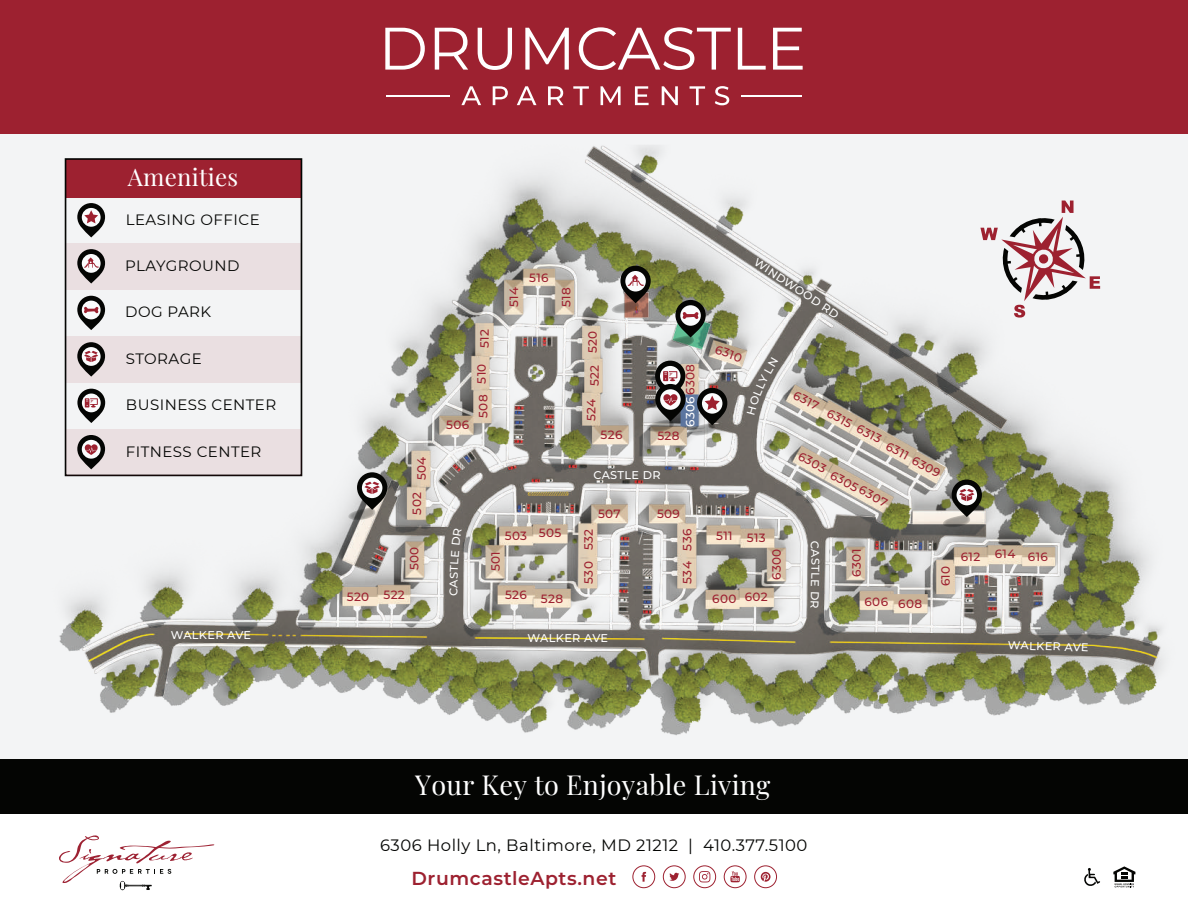
<style>
.page{position:relative;width:1188px;height:918px;background:#fff}
.page>*{position:absolute;margin:0;border:0;box-sizing:border-box;transform-origin:0 0}
.t1{font:27px "Playfair Display";letter-spacing:.01em;color:#fff}
.t2{font:24px "Playfair Display";letter-spacing:.01em;color:#fff}
.t3{font:600 18.9px "Montserrat";letter-spacing:.03em;color:#9d2130}
.t4{font:16.5px "Montserrat";letter-spacing:.03em;color:#040503}
.t5{font:15px "Montserrat";letter-spacing:.03em;color:#040503}
.t6{font:500 12px "Montserrat";letter-spacing:.03em;color:#9d2130}
.t7{font:500 12px "Montserrat";letter-spacing:.03em;color:#fff}
.t8{font:500 11.25px "Montserrat";letter-spacing:.025em;color:#fff}
.s1{color:#9d2130}
</style>
<div class="page">
<div style="left:0;top:0;width:1188px;height:133px;background:#9d2130"></div>
<div style="left:0;top:759px;width:1188px;height:55px;background:#040503"></div>
<svg style="left:1113px;top:866px;width:22px;height:22px"></svg>
<svg style="left:1084px;top:868px;width:16px;height:18px"></svg>
<svg style="left:59px;top:835px;width:155px;height:56px"></svg>
<div style="left:632px;top:865px;width:23px;height:23px;border:1px solid #9d2130;border-radius:50%"></div>
<svg style="left:642px;top:872px;width:4px;height:10px"></svg>
<div style="left:663px;top:865px;width:23px;height:23px;border:1px solid #9d2130;border-radius:50%"></div>
<svg style="left:669px;top:873px;width:10px;height:8px"></svg>
<svg style="left:761px;top:872px;width:10px;height:10px"></svg>
<div style="left:754px;top:865px;width:23px;height:23px;border:1px solid #9d2130;border-radius:50%"></div>
<div style="left:693px;top:865px;width:23px;height:23px;border:1px solid #9d2130;border-radius:50%"></div>
<svg style="left:699px;top:871px;width:11px;height:11px"></svg>
<div style="left:724px;top:865px;width:23px;height:23px;border:1px solid #9d2130;border-radius:50%"></div>
<svg style="left:730px;top:871px;width:10px;height:11px"></svg>
<img style="left:0;top:145px;width:1188px;height:614px">
<svg style="left:357px;top:472px;width:30px;height:38px"></svg>
<div style="left:362px;top:478px;width:20px;height:20px;background:#fbfcfd;border-radius:50%"></div>
<svg style="left:364px;top:482px;width:16px;height:12px"></svg>
<svg style="left:348px;top:507px;width:28px;height:13px"></svg>
<svg style="left:952px;top:480px;width:30px;height:37px"></svg>
<div style="left:957px;top:485px;width:20px;height:20px;background:#fbfcfd;border-radius:50%"></div>
<svg style="left:959px;top:489px;width:15px;height:12px"></svg>
<svg style="left:943px;top:514px;width:27px;height:13px"></svg>
<svg style="left:980px;top:201px;width:120px;height:117px"></svg>
<svg style="left:620px;top:266px;width:31px;height:37px"></svg>
<svg style="left:625px;top:271px;width:21px;height:21px"></svg>
<svg style="left:628px;top:275px;width:16px;height:11px"></svg>
<svg style="left:612px;top:300px;width:27px;height:13px"></svg>
<svg style="left:667px;top:335px;width:27px;height:13px"></svg>
<svg style="left:675px;top:300px;width:31px;height:37px"></svg>
<div style="left:680px;top:305px;width:21px;height:21px;background:#fbfcfd;border-radius:50%"></div>
<svg style="left:682px;top:312px;width:17px;height:7px"></svg>
<svg style="left:385px;top:28px;width:40px;height:42px"></svg>
<svg style="left:435px;top:28px;width:33px;height:42px"></svg>
<svg style="left:478px;top:28px;width:34px;height:42px"></svg>
<svg style="left:525px;top:28px;width:44px;height:42px"></svg>
<svg style="left:579px;top:27px;width:152px;height:43px"></svg>
<svg style="left:738px;top:28px;width:28px;height:42px"></svg>
<svg style="left:773px;top:28px;width:30px;height:42px"></svg>
<svg style="left:461px;top:86px;width:20px;height:19px"></svg>
<svg style="left:493px;top:86px;width:15px;height:19px"></svg>
<svg style="left:517px;top:86px;width:19px;height:19px"></svg>
<svg style="left:548px;top:86px;width:16px;height:19px"></svg>
<svg style="left:573px;top:86px;width:16px;height:19px"></svg>
<svg style="left:601px;top:86px;width:20px;height:19px"></svg>
<svg style="left:635px;top:86px;width:14px;height:19px"></svg>
<svg style="left:662px;top:86px;width:16px;height:19px"></svg>
<svg style="left:690px;top:86px;width:15px;height:19px"></svg>
<svg style="left:715px;top:86px;width:14px;height:19px"></svg>
<hr style="left:386px;top:96px;width:63px;height:1px;background:#fff">
<hr style="left:741px;top:96px;width:61px;height:1px;background:#fff">
<svg style="left:655px;top:361px;width:30px;height:37px"></svg>
<svg style="left:660px;top:366px;width:21px;height:20px"></svg>
<svg style="left:663px;top:371px;width:14px;height:10px"></svg>
<div style="left:66px;top:336px;width:235px;height:46px;background:#eadfe1"></div>
<div style="left:66px;top:243px;width:236px;height:47px;background:#eadfe1"></div>
<div style="left:65px;top:159px;width:236px;height:38px;background:#9d2130"></div>
<div style="left:65px;top:158px;width:237px;height:318px;border:2px solid #040503"></div>
<svg style="left:77px;top:203px;width:28px;height:34px"></svg>
<svg style="left:82px;top:208px;width:19px;height:19px"></svg>
<svg style="left:84px;top:210px;width:14px;height:13px"></svg>
<svg style="left:77px;top:342px;width:28px;height:35px"></svg>
<svg style="left:82px;top:347px;width:19px;height:19px"></svg>
<svg style="left:84px;top:351px;width:14px;height:11px"></svg>
<svg style="left:77px;top:249px;width:28px;height:35px"></svg>
<svg style="left:82px;top:254px;width:19px;height:19px"></svg>
<svg style="left:84px;top:257px;width:15px;height:11px"></svg>
<svg style="left:77px;top:296px;width:28px;height:34px"></svg>
<div style="left:82px;top:301px;width:19px;height:18px;background:#fbfcfd;border-radius:50%"></div>
<svg style="left:84px;top:307px;width:15px;height:7px"></svg>
<div style="left:66px;top:429px;width:236px;height:46px;background:#eadfe1"></div>
<svg style="left:77px;top:435px;width:28px;height:34px"></svg>
<svg style="left:82px;top:440px;width:19px;height:19px"></svg>
<svg style="left:85px;top:444px;width:13px;height:11px"></svg>
<svg style="left:77px;top:389px;width:28px;height:34px"></svg>
<svg style="left:82px;top:394px;width:19px;height:18px"></svg>
<svg style="left:85px;top:398px;width:13px;height:10px"></svg>
<svg style="left:646px;top:419px;width:28px;height:13px"></svg>
<svg style="left:655px;top:384px;width:31px;height:37px"></svg>
<svg style="left:660px;top:389px;width:21px;height:21px"></svg>
<svg style="left:646px;top:394px;width:31px;height:14px"></svg>
<svg style="left:697px;top:388px;width:30px;height:37px"></svg>
<div style="left:702px;top:393px;width:20px;height:21px;background:#fbfcfd;border-radius:50%"></div>
<svg style="left:705px;top:396px;width:15px;height:14px"></svg>
<svg style="left:688px;top:422px;width:28px;height:14px"></svg>
<svg style="left:450px;top:528px;width:12px;height:67px"></svg>
<svg style="left:810px;top:541px;width:9px;height:24px"></svg>
<svg style="left:811px;top:573px;width:8px;height:13px"></svg>
<svg style="left:810px;top:592px;width:9px;height:16px"></svg>
<svg style="left:747px;top:357px;width:31px;height:57px"></svg>
<svg style="left:1008px;top:641px;width:12px;height:8px"></svg>
<svg style="left:1082px;top:644px;width:6px;height:8px"></svg>
<h2 class="t2" style="left:128px;top:158px;width:112px">Amenities</h2>
<p class="t5" style="left:126px;top:209px;width:135px">LEASING OFFICE</p>
<p class="t5" style="left:125px;top:255px;width:116px">PLAYGROUND</p>
<p class="t5" style="left:125px;top:302px;width:88px">DOG PARK</p>
<p class="t5" style="left:126px;top:348px;width:77px">STORAGE</p>
<p class="t5" style="left:126px;top:395px;width:152px">BUSINESS CENTER</p>
<p class="t5" style="left:126px;top:441px;width:137px">FITNESS CENTER</p>
<p class="t8" style="left:171px;top:627px;width:82px">WALKER AVE</p>
<p class="t6" style="left:411px;top:515px;width:60px;rotate:-90deg">502 504</p>
<p class="t6" style="left:506px;top:307px;width:22px;rotate:-90deg">514</p>
<p class="t6" style="left:529px;top:269px;width:21px">516</p>
<p class="t6" style="left:558px;top:307px;width:21px;rotate:-90deg">518</p>
<p class="t6" style="left:446px;top:417px;width:25px">506</p>
<p class="t6" style="left:476px;top:348px;width:20px;rotate:-90deg">512</p>
<p class="t6" style="left:584px;top:421px;width:92px;rotate:-90deg">524 522 520</p>
<p class="t6" style="left:474px;top:418px;width:56px;rotate:-90deg">508 510</p>
<p class="t7" style="left:682px;top:427px;width:65px;rotate:-90deg">6306<span class="s1">6308</span></p>
<p class="t6" style="left:601px;top:426px;width:23px">526</p>
<p class="t6" style="left:657px;top:428px;width:24px">528</p>
<p class="t8" style="left:593px;top:467px;width:69px">CASTLE DR</p>
<p class="t6" style="left:598px;top:505px;width:24px">507</p>
<p class="t6" style="left:657px;top:505px;width:25px">509</p>
<p class="t6" style="left:505px;top:526px;width:58px">503 505</p>
<p class="t6" style="left:406px;top:570px;width:25px;rotate:-90deg">500</p>
<p class="t6" style="left:487px;top:571px;width:22px;rotate:-90deg">501</p>
<p class="t6" style="left:347px;top:587px;width:59px">520 522</p>
<p class="t6" style="left:505px;top:588px;width:60px">526 528</p>
<p class="t6" style="left:580px;top:584px;width:56px;rotate:-90deg">530 532</p>
<p class="t6" style="left:679px;top:551px;width:23px;rotate:-90deg">536</p>
<p class="t6" style="left:679px;top:584px;width:24px;rotate:-90deg">534</p>
<p class="t8" style="left:528px;top:630px;width:82px">WALKER AVE</p>
<p class="t6" style="left:718px;top:341px;width:29px;rotate:20deg">6310</p>
<p class="t8" style="left:760px;top:255px;width:100px;rotate:33deg">WINDWOOD RD</p>
<p class="t6" style="left:798px;top:387px;width:168px;rotate:28deg">6317 6315 6313 6311 6309</p>
<p class="t6" style="left:802px;top:449px;width:102px;rotate:28deg">6303 6305 6307</p>
<p class="t6" style="left:716px;top:528px;width:51px">511 513</p>
<p class="t6" style="left:768px;top:580px;width:33px;rotate:-90deg">6300</p>
<p class="t8" style="left:823px;top:565px;width:8px;rotate:90deg">T</p>
<p class="t6" style="left:848px;top:577px;width:29px;rotate:-90deg">6301</p>
<p class="t6" style="left:712px;top:589px;width:57px">600 602</p>
<p class="t6" style="left:865px;top:594px;width:59px">606 608</p>
<p class="t6" style="left:937px;top:586px;width:22px;rotate:-90deg">610</p>
<p class="t6" style="left:961px;top:549px;width:89px">612 614 616</p>
<p class="t8" style="left:1021px;top:637px;width:62px;rotate:2deg">ALKER AV</p>
<h1 class="t1" style="left:415px;top:763px;width:357px">Your Key to Enjoyable Living</h1>
<h3 class="t4" style="left:380px;top:834px;width:429px">6306 Holly Ln, Baltimore, MD 21212 | 410.377.5100</h3>
<h3 class="t3" style="left:411px;top:865px;width:206px">DrumcastleApts.net</h3>
</div>
